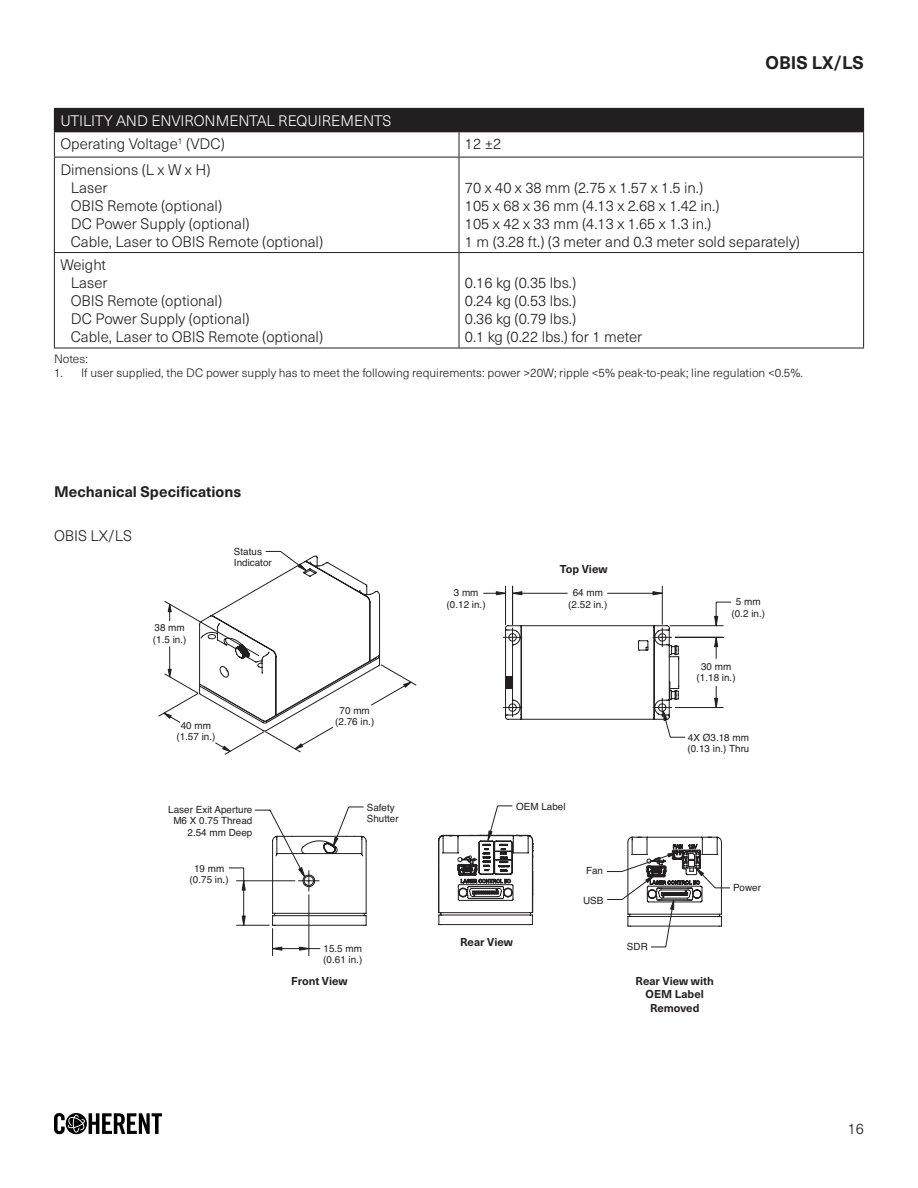
<style>
.page{position:relative;width:918px;height:1188px;background:#fff}
.page>*{position:absolute;margin:0;border:0;box-sizing:border-box;transform-origin:0 0}
.t1{font:700 18px "Neue Haas Unica Pro";color:#231f20}
.Title_single_line{font:300 15px "Neue Haas Unica Pro";color:#231f20}
.White_text_on_table_header{font:300 15px "Neue Haas Unica Pro";color:#fff}
.Title_single_line-2{font:700 15px "Neue Haas Unica Pro";color:#231f20}
.Foot_Note{font:300 12px "Neue Haas Unica Pro";color:#231f20}
.View_Description{font:700 11.25px "Neue Haas Unica Pro";color:#231f20}
.t2{font:9.9px/11.6px "Helvetica";color:#231f20;text-align:center}
</style>
<div class="page">
<svg style="left:54px;top:1113px;width:108px;height:21px"></svg>
<div style="left:54px;top:108px;width:810px;height:24px;background:#231f20"></div>
<svg style="left:459px;top:132px;width:1px;height:25px"></svg>
<hr style="left:54px;top:157px;width:405px;height:1px;background:#231f20">
<hr style="left:54px;top:157px;width:1px;height:95px;background:#231f20">
<hr style="left:459px;top:157px;width:405px;height:1px;background:#231f20">
<hr style="left:459px;top:157px;width:1px;height:95px;background:#231f20">
<hr style="left:863px;top:157px;width:1px;height:95px;background:#231f20">
<hr style="left:54px;top:252px;width:405px;height:1px;background:#231f20">
<hr style="left:54px;top:253px;width:1px;height:95px;background:#231f20">
<hr style="left:459px;top:252px;width:405px;height:1px;background:#231f20">
<hr style="left:459px;top:253px;width:1px;height:95px;background:#231f20">
<hr style="left:863px;top:253px;width:1px;height:95px;background:#231f20">
<hr style="left:54px;top:348px;width:405px;height:1px;background:#231f20">
<hr style="left:459px;top:348px;width:405px;height:1px;background:#231f20">
<svg style="left:54px;top:132px;width:1px;height:25px"></svg>
<svg style="left:863px;top:132px;width:1px;height:25px"></svg>
<svg style="left:158px;top:551px;width:573px;height:405px"></svg>
<svg style="left:438px;top:831px;width:96px;height:94px"></svg>
<svg style="left:199px;top:556px;width:181px;height:166px"></svg>
<svg style="left:627px;top:837px;width:95px;height:78px"></svg>
<svg style="left:333px;top:837px;width:5px;height:10px"></svg>
<svg style="left:168px;top:604px;width:4px;height:8px"></svg>
<svg style="left:168px;top:669px;width:4px;height:8px"></svg>
<svg style="left:222px;top:746px;width:8px;height:6px"></svg>
<svg style="left:164px;top:713px;width:8px;height:6px"></svg>
<svg style="left:295px;top:744px;width:8px;height:5px"></svg>
<svg style="left:403px;top:682px;width:8px;height:6px"></svg>
<svg style="left:663px;top:711px;width:4px;height:10px"></svg>
<svg style="left:714px;top:698px;width:4px;height:10px"></svg>
<svg style="left:714px;top:637px;width:4px;height:10px"></svg>
<svg style="left:714px;top:616px;width:4px;height:10px"></svg>
<svg style="left:653px;top:591px;width:10px;height:4px"></svg>
<svg style="left:512px;top:591px;width:10px;height:4px"></svg>
<svg style="left:496px;top:591px;width:10px;height:4px"></svg>
<svg style="left:272px;top:947px;width:10px;height:3px"></svg>
<svg style="left:299px;top:947px;width:10px;height:3px"></svg>
<svg style="left:242px;top:881px;width:4px;height:9px"></svg>
<svg style="left:242px;top:916px;width:4px;height:9px"></svg>
<svg style="left:255px;top:810px;width:50px;height:67px"></svg>
<p class="t1" style="left:766px;top:51px;width:100px">OBIS LX/LS</p>
<p class="White_text_on_table_header" style="left:60px;top:112px;width:333px">UTILITY AND ENVIRONMENTAL REQUIREMENTS</p>
<p class="Title_single_line" style="left:60px;top:135px;width:166px">Operating Voltage<sup>1</sup> (VDC)</p>
<p class="Title_single_line" style="left:465px;top:135px;width:38px">12 ±2</p>
<p class="Title_single_line" style="left:60px;top:160px;width:152px">Dimensions (L x W x H)</p>
<p class="Title_single_line" style="left:71px;top:178px;width:38px">Laser</p>
<p class="Title_single_line" style="left:71px;top:196px;width:153px">OBIS Remote (optional)</p>
<p class="Title_single_line" style="left:71px;top:214px;width:180px">DC Power Supply (optional)</p>
<p class="Title_single_line" style="left:71px;top:232px;width:254px">Cable, Laser to OBIS Remote (optional)</p>
<p class="Title_single_line" style="left:465px;top:178px;width:240px">70 x 40 x 38 mm (2.75 x 1.57 x 1.5 in.)</p>
<p class="Title_single_line" style="left:465px;top:196px;width:256px">105 x 68 x 36 mm (4.13 x 2.68 x 1.42 in.)</p>
<p class="Title_single_line" style="left:465px;top:214px;width:248px">105 x 42 x 33 mm (4.13 x 1.65 x 1.3 in.)</p>
<p class="Title_single_line" style="left:465px;top:232px;width:336px">1 m (3.28 ft.) (3 meter and 0.3 meter sold separately)</p>
<p class="Title_single_line" style="left:60px;top:256px;width:47px">Weight</p>
<p class="Title_single_line" style="left:71px;top:274px;width:38px">Laser</p>
<p class="Title_single_line" style="left:71px;top:292px;width:153px">OBIS Remote (optional)</p>
<p class="Title_single_line" style="left:71px;top:310px;width:180px">DC Power Supply (optional)</p>
<p class="Title_single_line" style="left:71px;top:328px;width:254px">Cable, Laser to OBIS Remote (optional)</p>
<p class="Title_single_line" style="left:465px;top:274px;width:113px">0.16 kg (0.35 lbs.)</p>
<p class="Title_single_line" style="left:465px;top:292px;width:113px">0.24 kg (0.53 lbs.)</p>
<p class="Title_single_line" style="left:465px;top:310px;width:113px">0.36 kg (0.79 lbs.)</p>
<p class="Title_single_line" style="left:465px;top:328px;width:179px">0.1 kg (0.22 lbs.) for 1 meter</p>
<p class="Foot_Note" style="left:54px;top:351px;width:35px">Notes:</p>
<p class="Foot_Note" style="left:54px;top:366px;width:751px">1. If user supplied, the DC power supply has to meet the following requirements: power &gt;20W; ripple &lt;5% peak-to-peak; line regulation &lt;0.5%.</p>
<p class="Title_single_line-2" style="left:54px;top:483px;width:189px">Mechanical Specifications</p>
<p class="Title_single_line" style="left:54px;top:527px;width:79px">OBIS LX/LS</p>
<p class="t2" style="left:153px;top:622px;width:35px;text-align:left">38 mm (1.5 in.)</p>
<p class="t2" style="left:234px;top:546px;width:39px;text-align:left">Status<br>Indicator</p>
<p class="t2" style="left:176px;top:720px;width:41px">40 mm (1.57 in.)</p>
<p class="t2" style="left:335px;top:705px;width:41px">70 mm (2.76 in.)</p>
<p class="View_Description" style="left:560px;top:563px;width:49px">Top View</p>
<p class="t2" style="left:447px;top:587px;width:41px">3 mm (0.12 in.)</p>
<p class="t2" style="left:568px;top:587px;width:41px">64 mm (2.52 in.)</p>
<p class="t2" style="left:732px;top:596px;width:35px">5 mm (0.2 in.)</p>
<p class="t2" style="left:697px;top:661px;width:41px">30 mm (1.18 in.)</p>
<p class="t2" style="left:688px;top:732px;width:63px;text-align:left">4X Ø3.18 mm (0.13 in.) Thru</p>
<p class="t2" style="left:168px;top:804px;width:86px;text-align:right">Laser Exit Aperture<br>M6 X 0.75 Thread<br>2.54 mm Deep</p>
<p class="t2" style="left:516px;top:801px;width:51px">OEM Label</p>
<p class="t2" style="left:367px;top:802px;width:33px;text-align:left">Safety<br>Shutter</p>
<p class="t2" style="left:190px;top:863px;width:41px">19 mm (0.75 in.)</p>
<p class="t2" style="left:323px;top:943px;width:41px;text-align:left">15.5 mm (0.61 in.)</p>
<p class="View_Description" style="left:291px;top:974px;width:58px">Front View</p>
<p class="View_Description" style="left:460px;top:935px;width:54px">Rear View</p>
<p class="t2" style="left:586px;top:865px;width:19px">Fan</p>
<p class="t2" style="left:583px;top:895px;width:22px">USB</p>
<p class="t2" style="left:627px;top:942px;width:22px">SDR</p>
<p class="View_Description" style="left:636px;top:974px;width:80px">Rear View with</p>
<p class="View_Description" style="left:646px;top:988px;width:60px">OEM Label</p>
<p class="View_Description" style="left:650px;top:1001px;width:51px">Removed</p>
<p class="t2" style="left:733px;top:883px;width:30px">Power</p>
<p class="Title_single_line" style="left:848px;top:1120px;width:18px">16</p>
</div>
